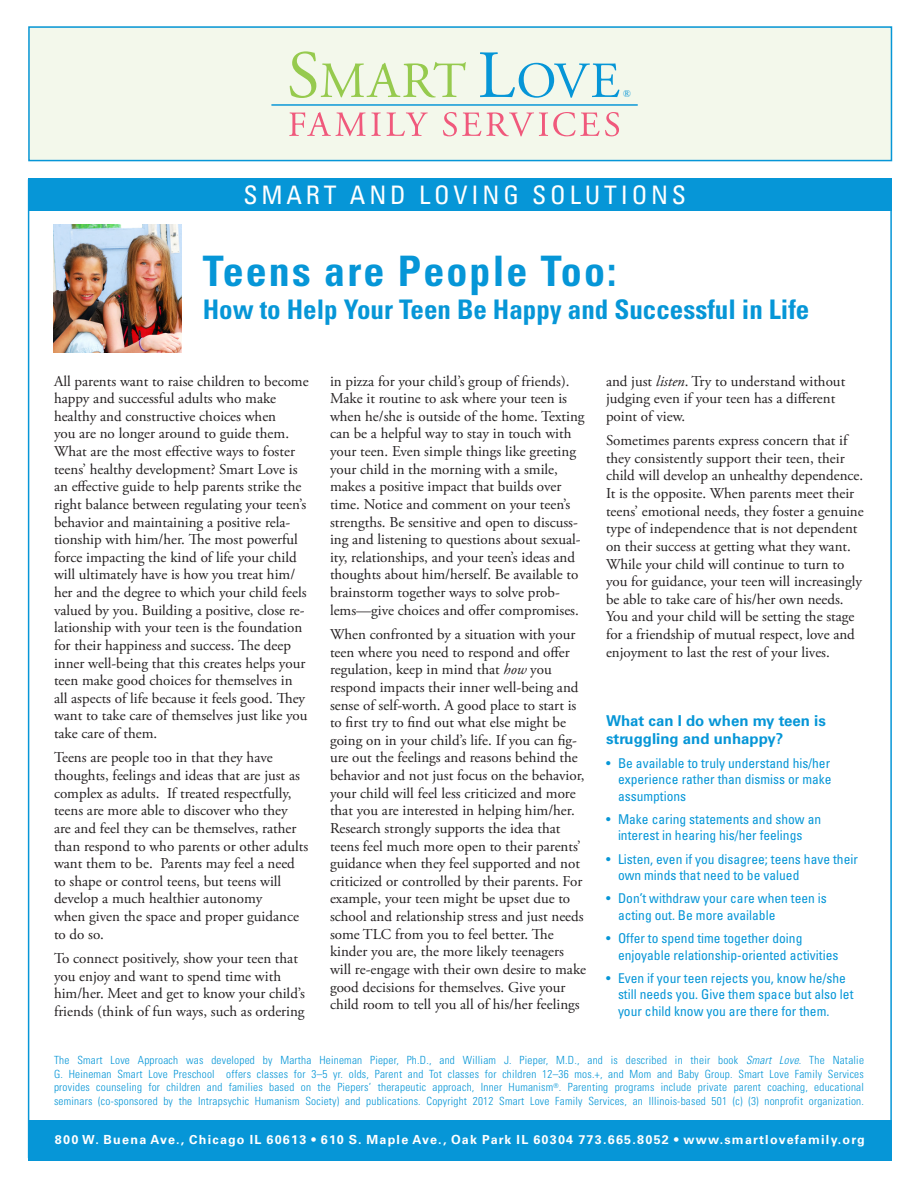
<style>
.page{position:relative;width:918px;height:1188px;background:#fff}
.page>*{position:absolute;margin:0;border:0;box-sizing:border-box;transform-origin:0 0}
.headline{font:700 condensed 42px "Univers";letter-spacing:.05em;color:#0696d7}
.headline-2{font:700 condensed 27px "Univers";color:#0696d7}
.personalizedservices{font:condensed 25.5px "Univers";letter-spacing:.15em;color:#fff}
.article_text{font:15px/17.7px "Adobe Garamond Pro";color:#231f20}
.article_text-2{font:700 15px/18px "Univers";color:#0696d7}
.article_text-3{font:condensed 13.5px/16.5px "Univers";color:#0696d7}
.t1{font:700 12.6px "Univers";letter-spacing:.1em;color:#fff}
.t2{font:300 condensed 11.25px/13.5px "Univers";letter-spacing:.02em;color:#0696d7;text-align:justify}
.t3{font:10.2px "Garamond";color:#0696d7}
.s1{font-style:italic}
</style>
<div class="page">
<div style="left:28px;top:26px;width:864px;height:135px;background:#f3f8eb"></div>
<svg style="left:290px;top:51px;width:176px;height:47px"></svg>
<svg style="left:480px;top:52px;width:139px;height:46px"></svg>
<hr style="left:271px;top:104px;width:367px;height:2px;background:#0696d7">
<svg style="left:289px;top:112px;width:92px;height:24px"></svg>
<svg style="left:387px;top:112px;width:41px;height:24px"></svg>
<svg style="left:443px;top:112px;width:176px;height:24px"></svg>
<div style="left:28px;top:26px;width:864px;height:135px;border:2px solid #0696d7"></div>
<img style="left:54px;top:224px;width:128px;height:128px">
<div style="left:28px;top:178px;width:864px;height:33px;background:#0696d7"></div>
<div style="left:28px;top:1121px;width:864px;height:40px;background:#0696d7"></div>
<p class="t3" style="left:623px;top:88px;width:9px">®</p>
<p class="personalizedservices" style="left:243px;top:178px;width:444px">SMART AND LOVING SOLUTIONS</p>
<p class="headline" style="left:203px;top:245px;width:415px">Teens are People Too:</p>
<p class="headline-2" style="left:203px;top:292px;width:608px">How to Help Your Teen Be Happy and Successful in Life</p>
<p class="article_text" style="left:54px;top:373px;width:256px">All parents want to raise children to become happy and successful adults who make healthy and constructive choices when<br>you are no longer around to guide them.<br>What are the most effective ways to foster teens’ healthy development? Smart Love is an effective guide to help parents strike the right balance between regulating your teen’s behavior and maintaining a positive rela&shy;tionship with him/her. The most powerful force impacting the kind of life your child will ultimately have is how you treat him/ her and the degree to which your child feels valued by you. Building a positive, close re&shy;lationship with your teen is the foundation for their happiness and success. The deep inner well-being that this creates helps your teen make good choices for themselves in all aspects of life because it feels good. They want to take care of themselves just like you take care of them.</p>
<p class="article_text" style="left:54px;top:749px;width:256px">Teens are people too in that they have thoughts, feelings and ideas that are just as complex as adults. If treated respectfully, teens are more able to discover who they<br>are and feel they can be themselves, rather than respond to who parents or other adults want them to be. Parents may feel a need to shape or control teens, but teens will develop a much healthier autonomy<br>when given the space and proper guidance to do so.</p>
<p class="article_text" style="left:54px;top:950px;width:252px">To connect positively, show your teen that you enjoy and want to spend time with him/her. Meet and get to know your child’s friends (think of fun ways, such as ordering</p>
<p class="article_text" style="left:330px;top:373px;width:256px">in pizza for your child’s group of friends).<br>Make it routine to ask where your teen is when he/she is outside of the home. Texting can be a helpful way to stay in touch with your teen. Even simple things like greeting your child in the morning with a smile, makes a positive impact that builds over time. Notice and comment on your teen’s strengths. Be sensitive and open to discuss&shy;ing and listening to questions about sexual&shy;ity, relationships, and your teen’s ideas and thoughts about him/herself. Be available to brainstorm together ways to solve prob&shy;lems—give choices and offer compromises.</p>
<p class="article_text" style="left:330px;top:626px;width:258px">When confronted by a situation with your teen where you need to respond and offer regulation, keep in mind that <span class="s1">how</span> you respond impacts their inner well-being and sense of self-worth. A good place to start is to first try to find out what else might be going on in your child’s life. If you can fig&shy;ure out the feelings and reasons behind the behavior and not just focus on the behavior, your child will feel less criticized and more that you are interested in helping him/her.<br>Research strongly supports the idea that teens feel much more open to their parents’ guidance when they feel supported and not criticized or controlled by their parents. For example, your teen might be upset due to school and relationship stress and just needs some TLC from you to feel better. The kinder you are, the more likely teenagers will re-engage with their own desire to make good decisions for themselves. Give your child room to tell you all of his/her feelings</p>
<p class="article_text" style="left:606px;top:373px;width:241px">and just <span class="s1">listen</span>. Try to understand without judging even if your teen has a different point of view.</p>
<p class="article_text" style="left:606px;top:432px;width:259px">Sometimes parents express concern that if they consistently support their teen, their child will develop an unhealthy dependence.<br>It is the opposite. When parents meet their teens’ emotional needs, they foster a genuine type of independence that is not dependent on their success at getting what they want.<br>While your child will continue to turn to you for guidance, your teen will increasingly be able to take care of his/her own needs.<br>You and your child will be setting the stage for a friendship of mutual respect, love and enjoyment to last the rest of your lives.</p>
<p class="article_text-2" style="left:606px;top:712px;width:221px">What can I do when my teen is struggling and unhappy?</p>
<p class="article_text-3" style="left:618px;top:754px;width:215px;text-align:justify;text-indent:-12px">• Be available to truly understand his/her experience rather than dismiss or make assumptions</p>
<p class="article_text-3" style="left:606px;top:811px;width:217px;text-align:center">• Make caring statements and show an interest in hearing his/her feelings</p>
<p class="article_text-3" style="left:618px;top:850px;width:241px;text-indent:-12px">• Listen, even if you disagree; teens have their own minds that need to be valued</p>
<p class="article_text-3" style="left:618px;top:890px;width:210px;text-indent:-12px">• Don’t withdraw your care when teen is acting out. Be more available</p>
<p class="article_text-3" style="left:618px;top:930px;width:222px;text-indent:-12px">• Offer to spend time together doing enjoyable relationship-oriented activities</p>
<p class="article_text-3" style="left:618px;top:970px;width:237px;text-indent:-12px">• Even if your teen rejects you, know he/she still needs you. Give them space but also let your child know you are there for them.</p>
<p class="t2" style="left:54px;top:1054px;width:812px">The Smart Love Approach was developed by Martha Heineman Pieper, Ph.D., and William J. Pieper, M.D., and is described in their book <span class="s1">Smart Love</span>. The Natalie G. Heineman Smart Love Preschool offers classes for 3–5 yr. olds, Parent and Tot classes for children 12–36 mos.+, and Mom and Baby Group. Smart Love Family Services provides counseling for children and families based on the Piepers’ therapeutic approach, Inner Humanism<sup>®</sup>. Parenting programs include private parent coaching, educational seminars (co-sponsored by the Intrapsychic Humanism Society) and publications. Copyright 2012 Smart Love Family Services, an Illinois-based 501 (c) (3) nonprofit organization.</p>
<p class="t1" style="left:55px;top:1133px;width:811px">800 W. Buena Ave., Chicago IL 60613 • 610 S. Maple Ave., Oak Park IL 60304 773.665.8052 • www.smartlovefamily.org</p>
</div>
